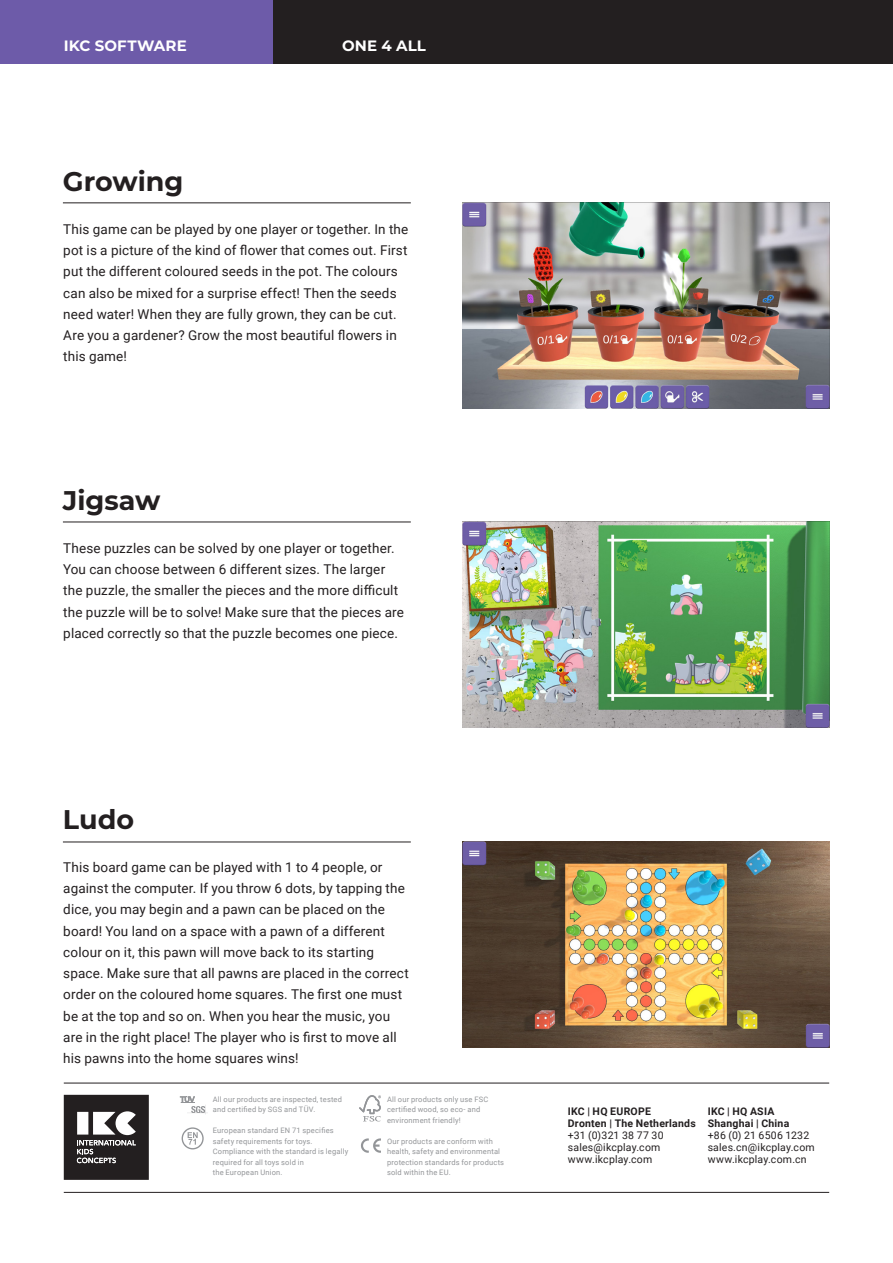
<style>
.page{position:relative;width:893px;height:1263px;background:#fff}
.page>*{position:absolute;margin:0;border:0;box-sizing:border-box;transform-origin:0 0}
.t1{font:700 27px "Montserrat";color:#231f20}
.t2{font:700 15px "Montserrat";letter-spacing:.01em;color:#fff}
.Info{font:13.5px/21.3px "Roboto";letter-spacing:.01em;color:#231f20}
.t3{font:10.5px "Roboto";letter-spacing:.02em;color:#231f20}
.t4{font:700 10.5px "Roboto";letter-spacing:.025em;color:#231f20}
.t5{font:7.5px/10.5px "Roboto";letter-spacing:.025em;color:#939598}
</style>
<div class="page">
<div style="left:273px;top:0;width:620px;height:64px;background:#231f20"></div>
<div style="left:0;top:0;width:273px;height:64px;background:#6d5ba9"></div>
<hr style="left:63px;top:203px;width:348px;height:1px;background:#231f20">
<hr style="left:63px;top:522px;width:348px;height:1px;background:#231f20">
<hr style="left:63px;top:842px;width:348px;height:1px;background:#231f20">
<svg style="left:64px;top:1095px;width:85px;height:85px;background:#4b4849"></svg>
<svg style="left:361px;top:1138px;width:20px;height:15px"></svg>
<svg style="left:359px;top:1095px;width:22px;height:26px"></svg>
<svg style="left:182px;top:1127px;width:22px;height:22px"></svg>
<hr style="left:64px;top:1083px;width:765px;height:1px;background:#231f20">
<hr style="left:64px;top:1192px;width:765px;height:1px;background:#231f20">
<svg style="left:180px;top:1096px;width:28px;height:18px"></svg>
<img style="left:463px;top:203px;width:366px;height:206px">
<img style="left:463px;top:522px;width:366px;height:206px">
<img style="left:463px;top:842px;width:366px;height:206px">
<p class="t2" style="left:64px;top:35px;width:125px">IKC SOFTWARE</p>
<p class="t1" style="left:63px;top:162px;width:122px">Growing</p>
<p class="t2" style="left:342px;top:35px;width:85px">ONE 4 ALL</p>
<p class="Info" style="left:63px;top:218px;width:347px">This game can be played by one player or together. In the pot is a picture of the kind of flower that comes out. First put the different coloured seeds in the pot. The colours can also be mixed for a surprise effect! Then the seeds need water! When they are fully grown, they can be cut.<br>Are you a gardener? Grow the most beautiful flowers in this game!</p>
<p class="t1" style="left:63px;top:481px;width:99px">Jigsaw</p>
<p class="Info" style="left:63px;top:537px;width:342px">These puzzles can be solved by one player or together.<br>You can choose between 6 different sizes. The larger the puzzle, the smaller the pieces and the more difficult the puzzle will be to solve! Make sure that the pieces are placed correctly so that the puzzle becomes one piece.</p>
<p class="t1" style="left:63px;top:800px;width:73px">Ludo</p>
<p class="Info" style="left:63px;top:856px;width:347px">This board game can be played with 1 to 4 people, or against the computer. If you throw 6 dots, by tapping the dice, you may begin and a pawn can be placed on the board! You land on a space with a pawn of a different colour on it, this pawn will move back to its starting space. Make sure that all pawns are placed in the correct order on the coloured home squares. The first one must be at the top and so on. When you hear the music, you are in the right place! The player who is first to move all his pawns into the home squares wins!</p>
<p class="t5" style="left:213px;top:1094px;width:131px">All our products are inspected, tested and certified by SGS and TÜV.</p>
<p class="t5" style="left:213px;top:1125px;width:123px">European standard EN 71 specifies safety requirements for toys.</p>
<p class="t5" style="left:213px;top:1146px;width:137px">Compliance with the standard is legally required for all toys sold in</p>
<p class="t5" style="left:213px;top:1167px;width:71px">the European Union.</p>
<p class="t5" style="left:387px;top:1094px;width:103px">All our products only use FSC</p>
<p class="t5" style="left:387px;top:1104px;width:95px">certified wood, so eco- and</p>
<p class="t5" style="left:387px;top:1115px;width:75px">environment friendly!</p>
<p class="t5" style="left:387px;top:1136px;width:119px">Our products are conform with health, safety and environmental protection standards for products sold within the EU.</p>
<p class="t4" style="left:568px;top:1104px;width:85px">IKC | HQ EUROPE</p>
<p class="t4" style="left:568px;top:1116px;width:129px">Dronten | The Netherlands</p>
<p class="t3" style="left:568px;top:1128px;width:97px">+31 (0)321 38 77 30</p>
<p class="t3" style="left:568px;top:1140px;width:94px">sales@ikcplay.com</p>
<p class="t3" style="left:568px;top:1152px;width:86px">www.ikcplay.com</p>
<p class="t4" style="left:708px;top:1104px;width:68px">IKC | HQ ASIA</p>
<p class="t4" style="left:708px;top:1116px;width:83px">Shanghai | China</p>
<p class="t3" style="left:708px;top:1128px;width:103px">+86 (0) 21 6506 1232</p>
<p class="t3" style="left:708px;top:1140px;width:109px">sales.cn@ikcplay.com</p>
<p class="t3" style="left:708px;top:1152px;width:101px">www.ikcplay.com.cn</p>
</div>
